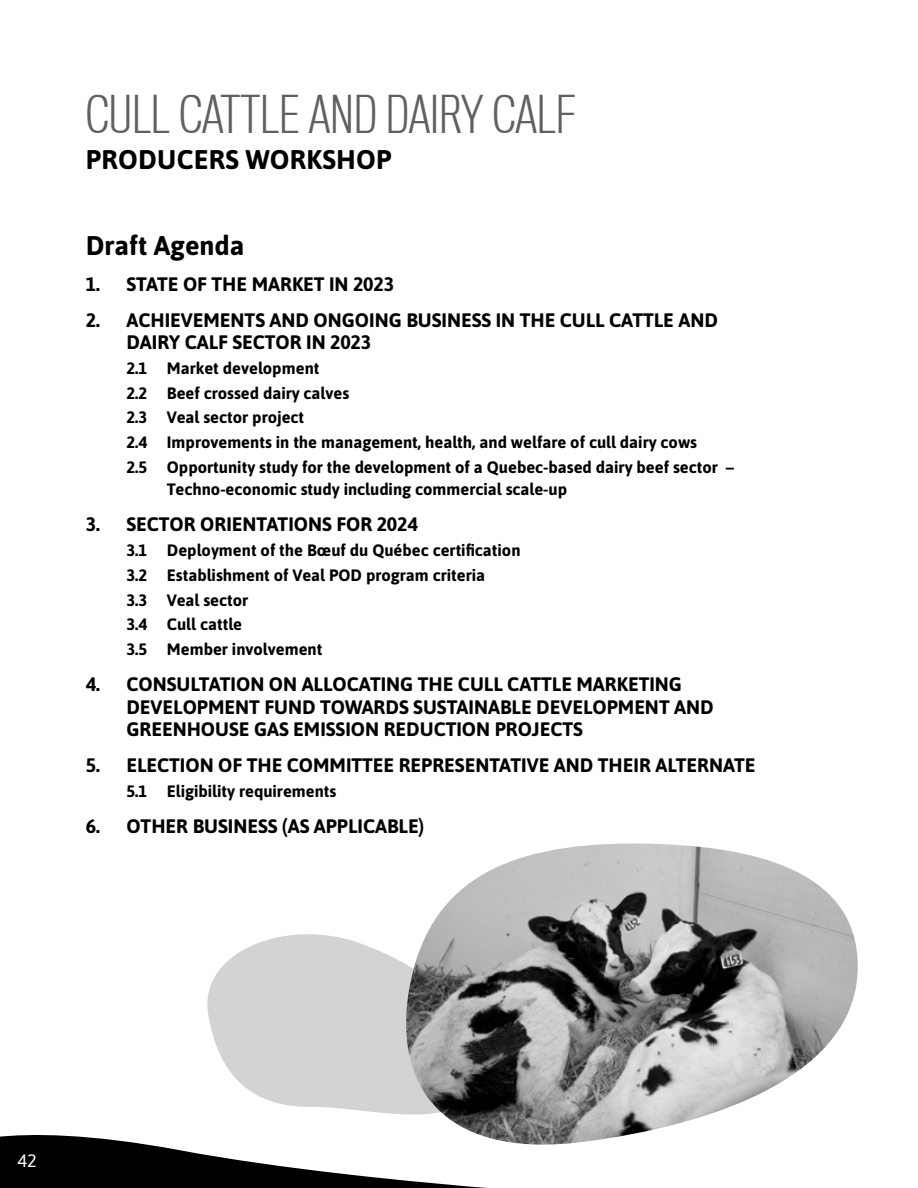
<style>
.page{position:relative;width:918px;height:1188px;background:#fff}
.page>*{position:absolute;margin:0;border:0;box-sizing:border-box;transform-origin:0 0}
.t1{font:300 48px "Titling Gothic FB Cond";color:#5f6062}
.t2{font:700 27px "Asap";letter-spacing:.01em;color:#000}
.t3{font:700 19.5px/22.5px "Asap";color:#000}
.t4{font:18px "Asap";color:#fff}
.t5{font:700 16.5px/24.8px "Asap";color:#000}
</style>
<div class="page">
<svg style="left:0;top:1135px;width:487px;height:53px;fill:#000"></svg>
<svg style="left:198px;top:934px;width:208px;height:203px;fill:#d1d3d4"></svg>
<img style="left:406px;top:843px;width:452px;height:302px">
<h1 class="t1" style="left:86px;top:87px;width:491px">CULL CATTLE AND DAIRY CALF</h1>
<h2 class="t2" style="left:86px;top:140px;width:307px">PRODUCERS WORKSHOP</h2>
<h2 class="t2" style="left:86px;top:226px;width:160px">Draft Agenda</h2>
<p class="t3" style="left:86px;top:272px;width:310px">1. STATE OF THE MARKET IN 2023</p>
<p class="t3" style="left:126px;top:308px;width:593px;text-indent:-41px">2. ACHIEVEMENTS AND ONGOING BUSINESS IN THE CULL CATTLE AND<br>DAIRY CALF SECTOR IN 2023</p>
<p class="t5" style="left:126px;top:355px;width:609px">2.1 Market development<br>2.2 Beef crossed dairy calves<br>2.3 Veal sector project<br>2.4 Improvements in the management, health, and welfare of cull dairy cows<br>2.5 Opportunity study for the development of a Quebec-based dairy beef sector –</p>
<p class="t5" style="left:167px;top:477px;width:402px">Techno-economic study including commercial scale-up</p>
<p class="t3" style="left:86px;top:512px;width:333px">3. SECTOR ORIENTATIONS FOR 2024</p>
<p class="t5" style="left:126px;top:537px;width:396px">3.1 Deployment of the Bœuf du Québec certification<br>3.2 Establishment of Veal POD program criteria<br>3.3 Veal sector<br>3.4 Cull cattle<br>3.5 Member involvement</p>
<p class="t3" style="left:126px;top:672px;width:589px;text-indent:-41px">4. CONSULTATION ON ALLOCATING THE CULL CATTLE MARKETING<br>DEVELOPMENT FUND TOWARDS SUSTAINABLE DEVELOPMENT AND<br>GREENHOUSE GAS EMISSION REDUCTION PROJECTS</p>
<p class="t3" style="left:86px;top:753px;width:671px">5. ELECTION OF THE COMMITTEE REPRESENTATIVE AND THEIR ALTERNATE</p>
<p class="t5" style="left:126px;top:778px;width:212px">5.1 Eligibility requirements</p>
<p class="t3" style="left:86px;top:814px;width:340px">6. OTHER BUSINESS (AS APPLICABLE)</p>
<p class="t4" style="left:17px;top:1148px;width:21px">42</p>
</div>
